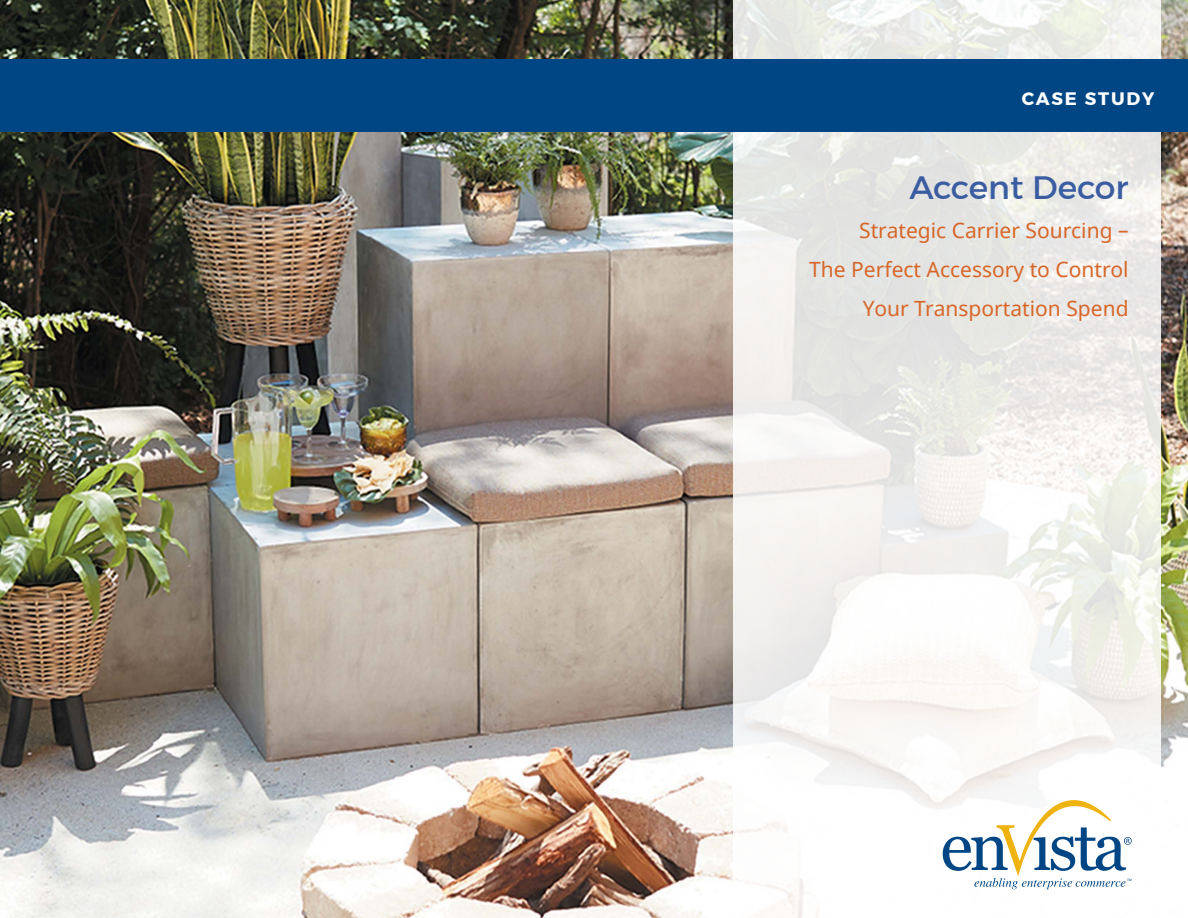
<style>
.page{position:relative;width:1188px;height:918px;background:#fff}
.page>*{position:absolute;margin:0;border:0;box-sizing:border-box;transform-origin:0 0}
.t1{font:33px "Montserrat";color:#3a5ca1}
.t2{font:21px "Noto Sans";color:#d86628}
.t3{font:700 18px "Montserrat";letter-spacing:.1em;color:#fff}
.t4{font:3.15px "Helvetica";color:#004684}
</style>
<div class="page">
<img style="left:0;top:0;width:1188px;height:918px">
<svg style="left:733px;top:0;width:428px;height:918px"></svg>
<div style="left:0;top:59px;width:1188px;height:73px;background:#004684"></div>
<svg style="left:943px;top:770px;width:189px;height:119px"></svg>
<p class="t3" style="left:1022px;top:87px;width:134px">CASE STUDY</p>
<p class="t1" style="left:910px;top:167px;width:221px">Accent Decor</p>
<p class="t2" style="left:859px;top:216px;width:271px">Strategic Carrier Sourcing –</p>
<p class="t2" style="left:809px;top:255px;width:321px">The Perfect Accessory to Control</p>
<p class="t2" style="left:863px;top:294px;width:267px">Your Transportation Spend</p>
<p class="t4" style="left:1127px;top:878px;width:6px">TM</p>
</div>
